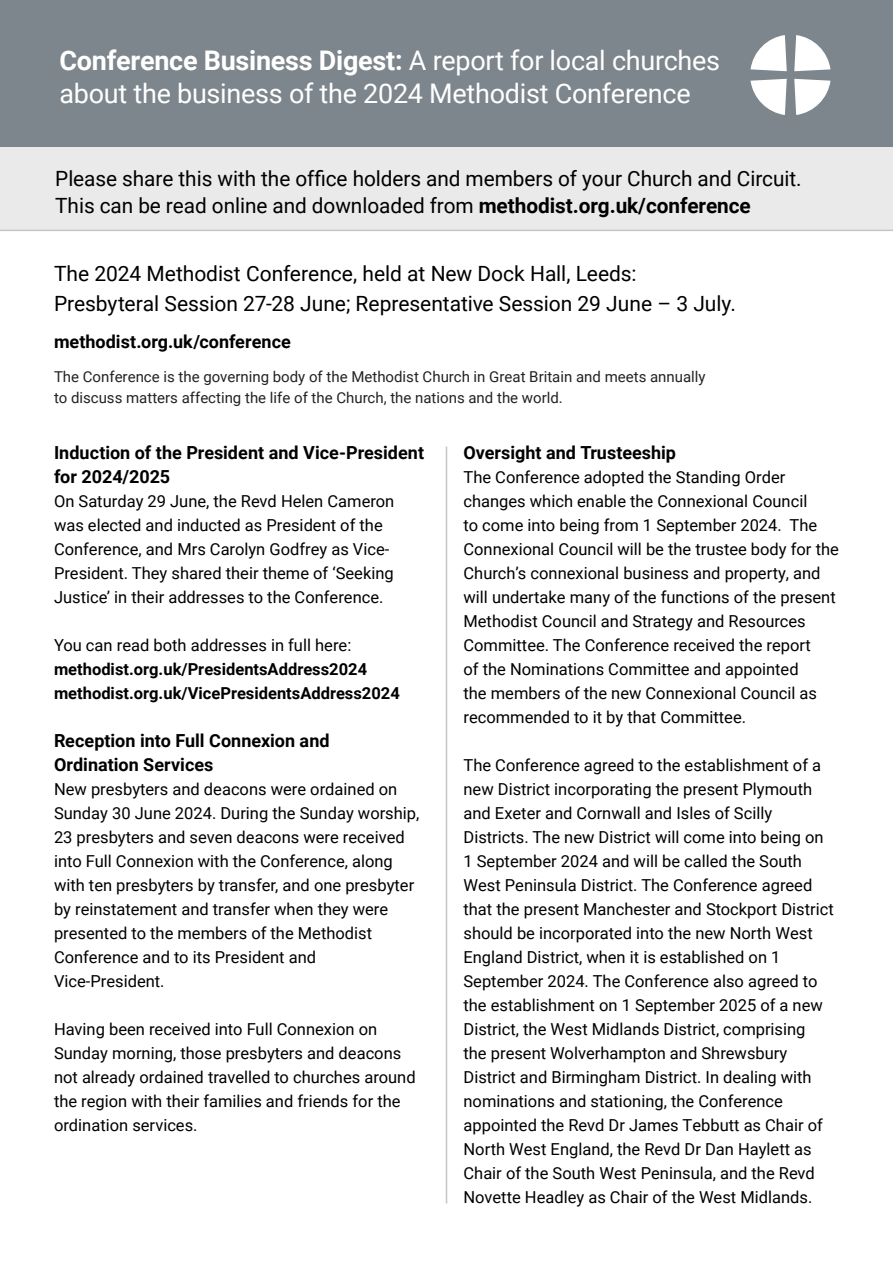
<style>
.page{position:relative;width:893px;height:1263px;background:#fff}
.page>*{position:absolute;margin:0;border:0;box-sizing:border-box;transform-origin:0 0}
.t1{font:27px/33px "Roboto";letter-spacing:-.01em;color:#fff}
.t2{font:21px/27px "Roboto";letter-spacing:-.005em;color:#000}
.Heading{font:700 18px/24px "Roboto";color:#000}
.Heading-2{font:16.5px/24px "Roboto";color:#000}
.Body{font:16.5px/24px "Roboto";color:#000}
.Body-2{font:700 16.5px "Roboto";color:#000}
.t3{font:15px/21px "Roboto";color:#222}
.s1{font-weight:700}
</style>
<div class="page">
<div style="left:0;top:0;width:893px;height:147px;background:#7d868c"></div>
<hr style="left:446px;top:446px;width:1px;height:757px;background:#c6c6c6">
<div style="left:0;top:147px;width:893px;height:83px;background:#ebeaea"></div>
<hr style="left:0;top:230px;width:893px;height:1px;background:#c6c6c6">
<svg style="left:750px;top:35px;width:37px;height:36px"></svg>
<svg style="left:794px;top:35px;width:36px;height:36px"></svg>
<svg style="left:794px;top:79px;width:36px;height:36px"></svg>
<svg style="left:750px;top:79px;width:37px;height:36px"></svg>
<p class="t1" style="left:60px;top:43px;width:662px"><span class="s1">Conference Business Digest:</span> A report for local churches about the business of the 2024 Methodist Conference</p>
<p class="t2" style="left:55px;top:164px;width:748px">Please share this with the office holders and members of your Church and Circuit.<br>This can be read online and downloaded from <span class="s1">methodist.org.uk/conference</span></p>
<p class="t2" style="left:54px;top:258px;width:683px;line-height:30px">The 2024 Methodist Conference, held at New Dock Hall, Leeds:<br>Presbyteral Session 27-28 June; Representative Session 29 June – 3 July.</p>
<p class="Heading" style="left:54px;top:329px;width:238px">methodist.org.uk/conference</p>
<p class="t3" style="left:54px;top:365px;width:653px">The Conference is the governing body of the Methodist Church in Great Britain and meets annually to discuss matters affecting the life of the Church, the nations and the world.</p>
<p class="Heading" style="left:54px;top:440px;width:372px">Induction of the President and Vice-President for 2024/2025</p>
<p class="Heading-2" style="left:54px;top:489px;width:342px">On Saturday 29 June, the Revd Helen Cameron was elected and inducted as President of the Conference, and Mrs Carolyn Godfrey as Vice-President. They shared their theme of ‘Seeking Justice’ in their addresses to the Conference.</p>
<p class="Body" style="left:54px;top:633px;width:299px">You can read both addresses in full here:</p>
<p class="Body-2" style="left:54px;top:658px;width:315px">methodist.org.uk/PresidentsAddress2024</p>
<p class="Body-2" style="left:54px;top:682px;width:347px">methodist.org.uk/VicePresidentsAddress2024</p>
<p class="Heading" style="left:54px;top:728px;width:277px">Reception into Full Connexion and<br>Ordination Services</p>
<p class="Heading-2" style="left:54px;top:777px;width:367px">New presbyters and deacons were ordained on Sunday 30 June 2024. During the Sunday worship, 23 presbyters and seven deacons were received into Full Connexion with the Conference, along with ten presbyters by transfer, and one presbyter by reinstatement and transfer when they were presented to the members of the Methodist Conference and to its President and Vice-President.</p>
<p class="Body" style="left:54px;top:1017px;width:363px">Having been received into Full Connexion on Sunday morning, those presbyters and deacons not already ordained travelled to churches around the region with their families and friends for the ordination services.</p>
<p class="Heading" style="left:463px;top:440px;width:214px">Oversight and Trusteeship</p>
<p class="Heading-2" style="left:463px;top:465px;width:377px">The Conference adopted the Standing Order changes which enable the Connexional Council<br>to come into being from 1 September 2024. The Connexional Council will be the trustee body for the Church’s connexional business and property, and will undertake many of the functions of the present Methodist Council and Strategy and Resources Committee. The Conference received the report<br>of the Nominations Committee and appointed<br>the members of the new Connexional Council as recommended to it by that Committee.</p>
<p class="Heading-2" style="left:463px;top:753px;width:372px">The Conference agreed to the establishment of a new District incorporating the present Plymouth and Exeter and Cornwall and Isles of Scilly Districts. The new District will come into being on 1 September 2024 and will be called the South West Peninsula District. The Conference agreed that the present Manchester and Stockport District should be incorporated into the new North West England District, when it is established on 1<br>September 2024. The Conference also agreed to the establishment on 1 September 2025 of a new District, the West Midlands District, comprising<br>the present Wolverhampton and Shrewsbury District and Birmingham District. In dealing with nominations and stationing, the Conference appointed the Revd Dr James Tebbutt as Chair of North West England, the Revd Dr Dan Haylett as Chair of the South West Peninsula, and the Revd Novette Headley as Chair of the West Midlands.</p>
</div>
